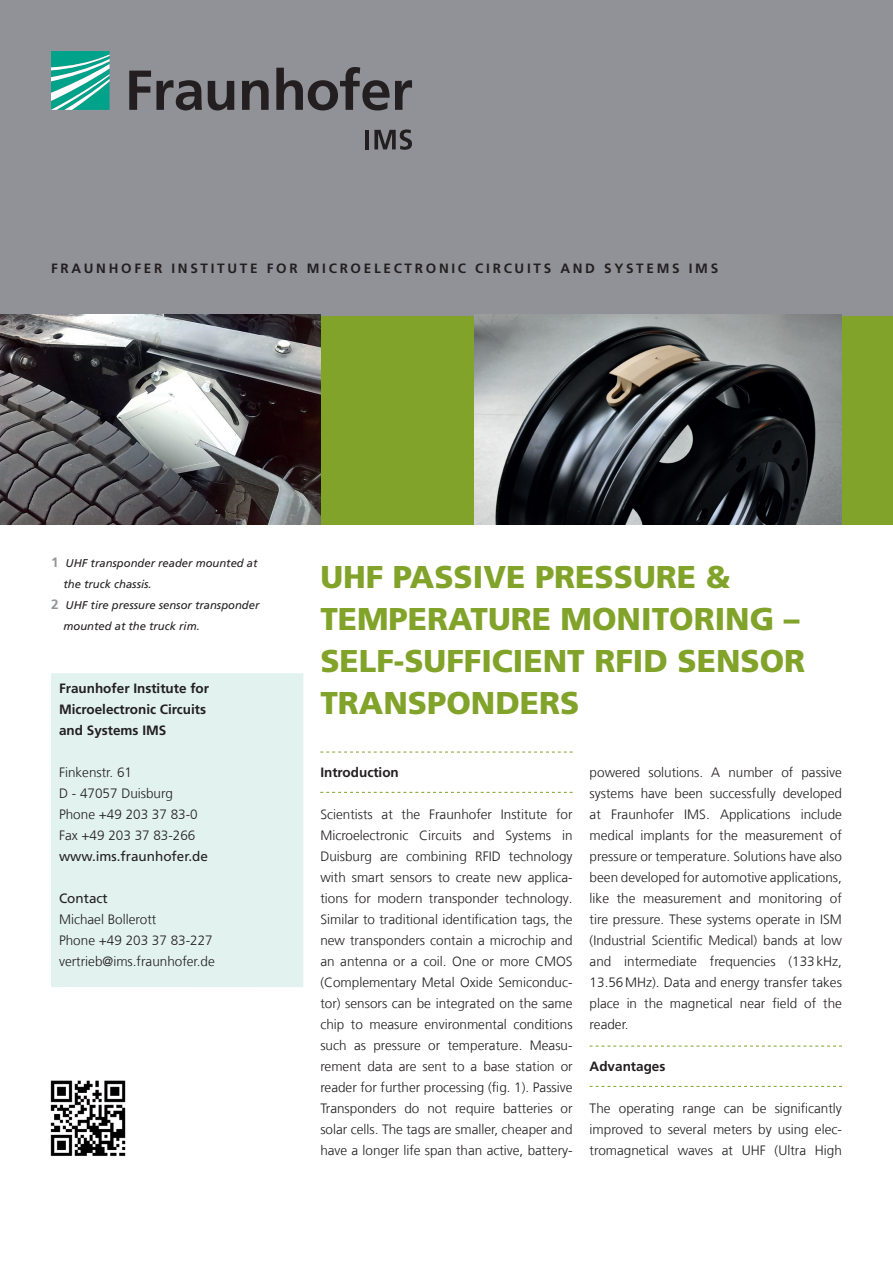
<style>
.page{position:relative;width:893px;height:1263px;background:#fff}
.page>*{position:absolute;margin:0;border:0;box-sizing:border-box;transform-origin:0 0}
.t1{font:900 31.5px/42px "Frutiger LT Com";color:#81a32a}
.t2{font:300 13.5px/21px "Frutiger LT Com";color:#231f20;text-align:justify}
.t3{font:700 13.5px/21px "Frutiger LT Com";color:#231f20}
.t4{font:13.5px "Frutiger LT Com";color:#231f20}
.t5{font:700 13.5px "Frutiger LT Com";letter-spacing:.2em;color:#231f20}
.t6{font:italic 11.25px/21px "Frutiger LT Com";color:#231f20}
.s1{font-weight:700;font-style:normal;font-size:13.5px;color:#939598}
</style>
<div class="page">
<div style="left:51px;top:673px;width:252px;height:314px;background:#e2f2ef"></div>
<div style="left:0;top:315px;width:893px;height:209px;background:#81a32a"></div>
<svg style="left:320px;top:752px;width:253px;height:1px"></svg>
<svg style="left:320px;top:792px;width:253px;height:1px"></svg>
<svg style="left:590px;top:1046px;width:252px;height:1px"></svg>
<svg style="left:590px;top:1086px;width:252px;height:1px"></svg>
<img style="left:50px;top:1080px;width:76px;height:76px">
<div style="left:0;top:0;width:893px;height:315px;background:#919297"></div>
<svg style="left:51px;top:51px;width:59px;height:59px;background:#4abaa9"></svg>
<svg style="left:129px;top:67px;width:283px;height:43px"></svg>
<hr style="left:365px;top:130px;width:4px;height:19px;background:#231f20">
<svg style="left:374px;top:129px;width:38px;height:21px"></svg>
<img style="left:0;top:315px;width:320px;height:210px">
<img style="left:475px;top:315px;width:367px;height:210px">
<p class="t5" style="left:51px;top:260px;width:282px">FRAUNHOFER INSTITUTe Fo R Microe</p>
<p class="t3" style="left:374px;top:258px;width:21px">lectronic</p>
<p class="t3" style="left:475px;top:258px;width:11px">circuits</p>
<p class="t3" style="left:560px;top:258px;width:78px">an d Systems</p>
<p class="t3" style="left:689px;top:258px;width:31px">IMS</p>
<p class="t6" style="left:64px;top:553px;width:196px;text-indent:-13px"><span class="s1">1</span> UHF transponder reader mounted at the truck chassis.</p>
<p class="t6" style="left:64px;top:595px;width:197px;text-indent:-13px"><span class="s1">2</span> UHF tire pressure sensor transponder mounted at the truck rim.</p>
<p class="t3" style="left:59px;top:678px;width:152px">Fraunhofer Institute for<br>Microelectronic Circuits and Systems IMS</p>
<p class="t2" style="left:59px;top:762px;width:140px;text-align:left">Finkenstr. 61<br>D - 47057 Duisburg<br>Phone +49 203 37 83-0<br>Fax +49 203 37 83-266</p>
<p class="t4" style="left:59px;top:848px;width:150px">www.ims.fraunhofer.de</p>
<p class="t4" style="left:59px;top:890px;width:50px">Contact</p>
<p class="t2" style="left:59px;top:909px;width:157px;text-align:left">Michael Bollerott<br>Phone +49 203 37 83-227 vertrieb@ims.fraunhofer.de</p>
<h1 class="t1" style="left:320px;top:556px;width:481px">UHF PASSIVE PRESSURE &amp;<br>TEMPERATURE MONITORING –<br>SELF-SUFF</h1>
<h1 class="t1" style="left:320px;top:640px;width:486px;text-indent:161px">ICIENT RFID SENSOR<br>TRANSPONDERS</h1>
<p class="t3" style="left:320px;top:762px;width:80px">Introduction</p>
<p class="t2" style="left:320px;top:804px;width:254px">Scientists at the Fraunhofer Institute for Microelectronic Circuits and Systems in Duisburg are combining RFID technology with smart sensors to create new applica&shy;tions for modern transponder technology.<br>Similar to traditional identification tags, the new transponders contain a microchip and an antenna or a coil. One or more CMOS (Complementary Metal Oxide Semiconduc&shy;tor) sensors can be integrated on the same chip to measure environmental conditions such as pressure or temperature. Measu&shy;rement data are sent to a base station or reader for further processing (fig. 1). Passive Transponders do not require batteries or solar cells. The tags are smaller, cheaper and have a longer life span than active, battery-</p>
<p class="t2" style="left:590px;top:762px;width:254px">powered solutions. A number of passive systems have been successfully developed at Fraunhofer IMS. Applications include medical implants for the measurement of pressure or temperature. Solutions have also been developed for automotive applications, like the measurement and monitoring of tire pressure. These systems operate in ISM (Industrial Scientific Medical) bands at low and intermediate frequencies (133kHz, 13.56MHz). Data and energy transfer takes place in the magnetical near field of the reader.</p>
<p class="t3" style="left:590px;top:1056px;width:77px">Advantages</p>
<p class="t2" style="left:590px;top:1098px;width:254px">The operating range can be significantly improved to several meters by using elec&shy;tromagnetical waves at UHF (Ultra High</p>
</div>
